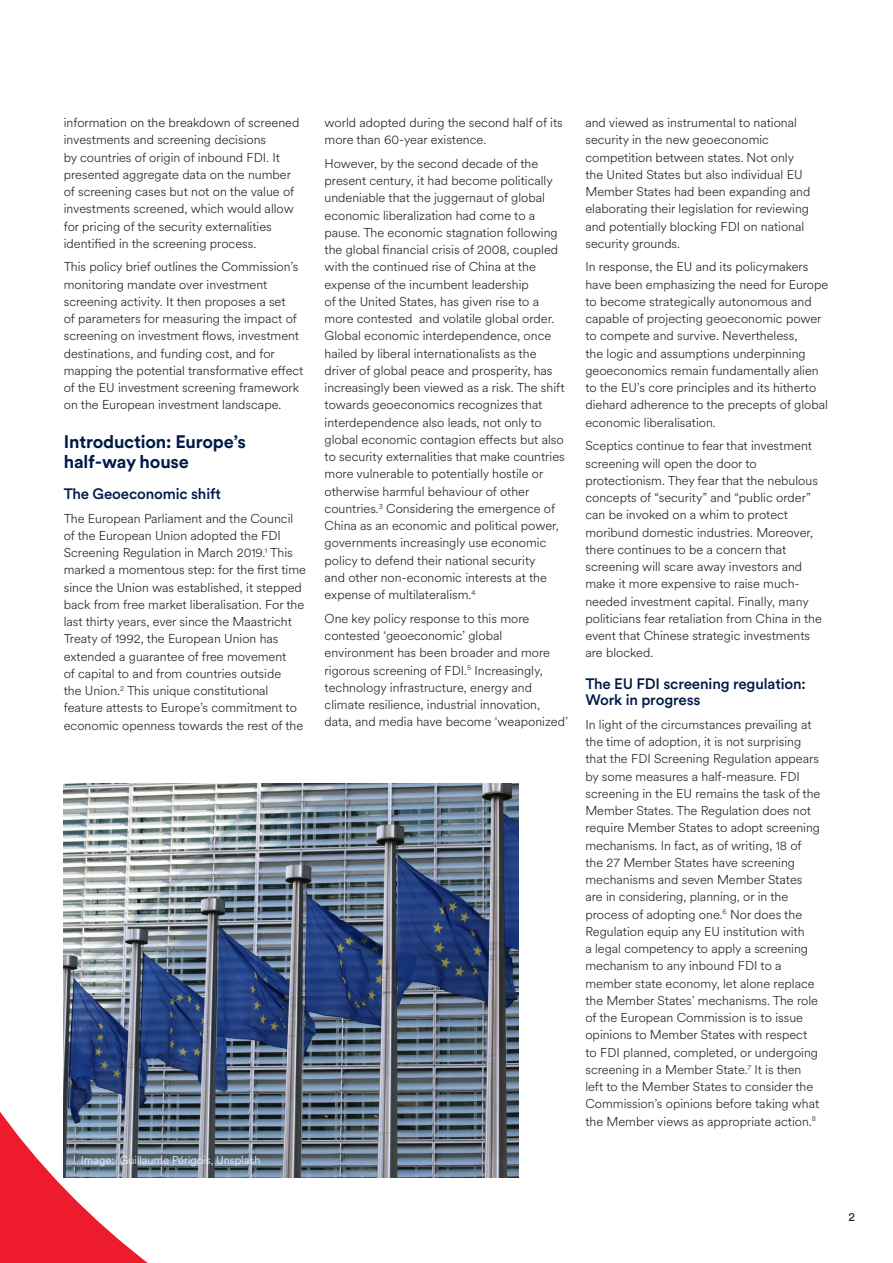
<style>
.page{position:relative;width:893px;height:1263px;background:#fff}
.page>*{position:absolute;margin:0;border:0;box-sizing:border-box;transform-origin:0 0}
.UoA_head_2{font:700 18px/19.5px "Circular XX";letter-spacing:-.01em;color:#001b48}
.UoA_head_3{font:500 15px/16.5px "Circular XX";letter-spacing:-.01em;color:#001b48}
.UoA_body{font:300 12.75px/17.2px "Circular XX";color:#231f20}
.UoA_footer{font:12px "Circular XX";color:#231f20}
.UoA_caption{font:300 11.25px "Circular XX";color:#fff}
</style>
<div class="page">
<svg style="left:0;top:783px;width:148px;height:480px"></svg>
<img style="left:64px;top:783px;width:455px;height:395px">
<p class="UoA_body" style="left:64px;top:113px;width:237px">information on the breakdown of screened investments and screening decisions<br>by countries of origin of inbound FDI. It presented aggregate data on the number of screening cases but not on the value of investments screened, which would allow for pricing of the security externalities identified in the screening process.</p>
<p class="UoA_body" style="left:64px;top:258px;width:241px">This policy brief outlines the Commission’s monitoring mandate over investment screening activity. It then proposes a set<br>of parameters for measuring the impact of screening on investment flows, investment destinations, and funding cost, and for mapping the potential transformative effect of the EU investment screening framework on the European investment landscape.</p>
<p class="UoA_head_2" style="left:64px;top:431px;width:184px">Introduction: Europe’s half-way house</p>
<p class="UoA_head_3" style="left:64px;top:485px;width:159px">The Geoeconomic shift</p>
<p class="UoA_body" style="left:64px;top:509px;width:244px">The European Parliament and the Council of the European Union adopted the FDI Screening Regulation in March 2019.<sup>1</sup> This marked a momentous step: for the first time since the Union was established, it stepped back from free market liberalisation. For the last thirty years, ever since the Maastricht Treaty of 1992, the European Union has extended a guarantee of free movement<br>of capital to and from countries outside<br>the Union.<sup>2</sup> This unique constitutional feature attests to Europe’s commitment to economic openness towards the rest of the</p>
<p class="UoA_caption" style="left:81px;top:1152px;width:181px">Image: Guillaume Périgois, Unsplash</p>
<p class="UoA_body" style="left:325px;top:113px;width:240px">world adopted during the second half of its more than 60-year existence.</p>
<p class="UoA_body" style="left:325px;top:154px;width:242px">However, by the second decade of the present century, it had become politically undeniable that the juggernaut of global economic liberalization had come to a pause. The economic stagnation following the global financial crisis of 2008, coupled with the continued rise of China at the expense of the incumbent leadership<br>of the United States, has given rise to a more contested and volatile global order.<br>Global economic interdependence, once hailed by liberal internationalists as the driver of global peace and prosperity, has increasingly been viewed as a risk. The shift towards geoeconomics recognizes that interdependence also leads, not only to global economic contagion effects but also to security externalities that make countries more vulnerable to potentially hostile or otherwise harmful behaviour of other countries.<sup>3</sup> Considering the emergence of China as an economic and political power, governments increasingly use economic policy to defend their national security<br>and other non-economic interests at the expense of multilateralism.<sup>4</sup></p>
<p class="UoA_body" style="left:325px;top:609px;width:245px">One key policy response to this more contested ‘geoeconomic’ global environment has been broader and more rigorous screening of FDI.<sup>5</sup> Increasingly, technology infrastructure, energy and climate resilience, industrial innovation, data, and media have become ‘weaponized’</p>
<p class="UoA_body" style="left:585px;top:113px;width:226px">and viewed as instrumental to national security in the new geoeconomic competition between states. Not only the United States but also individual EU Member States had been expanding and elaborating their legislation for reviewing and potentially blocking FDI on national security grounds.</p>
<p class="UoA_body" style="left:585px;top:258px;width:244px">In response, the EU and its policymakers have been emphasizing the need for Europe to become strategically autonomous and capable of projecting geoeconomic power to compete and survive. Nevertheless,<br>the logic and assumptions underpinning geoeconomics remain fundamentally alien to the EU’s core principles and its hitherto diehard adherence to the precepts of global economic liberalisation.</p>
<p class="UoA_body" style="left:585px;top:437px;width:238px">Sceptics continue to fear that investment screening will open the door to protectionism. They fear that the nebulous concepts of “security” and “public order” can be invoked on a whim to protect moribund domestic industries. Moreover, there continues to be a concern that screening will scare away investors and make it more expensive to raise much&shy;needed investment capital. Finally, many politicians fear retaliation from China in the event that Chinese strategic investments are blocked.</p>
<p class="UoA_head_3" style="left:585px;top:674px;width:222px">The EU FDI screening regulation:<br>Work in progress</p>
<p class="UoA_body" style="left:585px;top:715px;width:236px">In light of the circumstances prevailing at the time of adoption, it is not surprising that the FDI Screening Regulation appears by some measures a half-measure. FDI screening in the EU remains the task of the Member States. The Regulation does not require Member States to adopt screening mechanisms. In fact, as of writing, 18 of the 27 Member States have screening mechanisms and seven Member States are in considering, planning, or in the process of adopting one.<sup>6</sup> Nor does the Regulation equip any EU institution with<br>a legal competency to apply a screening mechanism to any inbound FDI to a member state economy, let alone replace the Member States’ mechanisms. The role of the European Commission is to issue opinions to Member States with respect to FDI planned, completed, or undergoing screening in a Member State.<sup>7</sup> It is then left to the Member States to consider the Commission’s opinions before taking what the Member views as appropriate action.<sup>8</sup></p>
<p class="UoA_footer" style="left:848px;top:1208px;width:8px">2</p>
</div>
